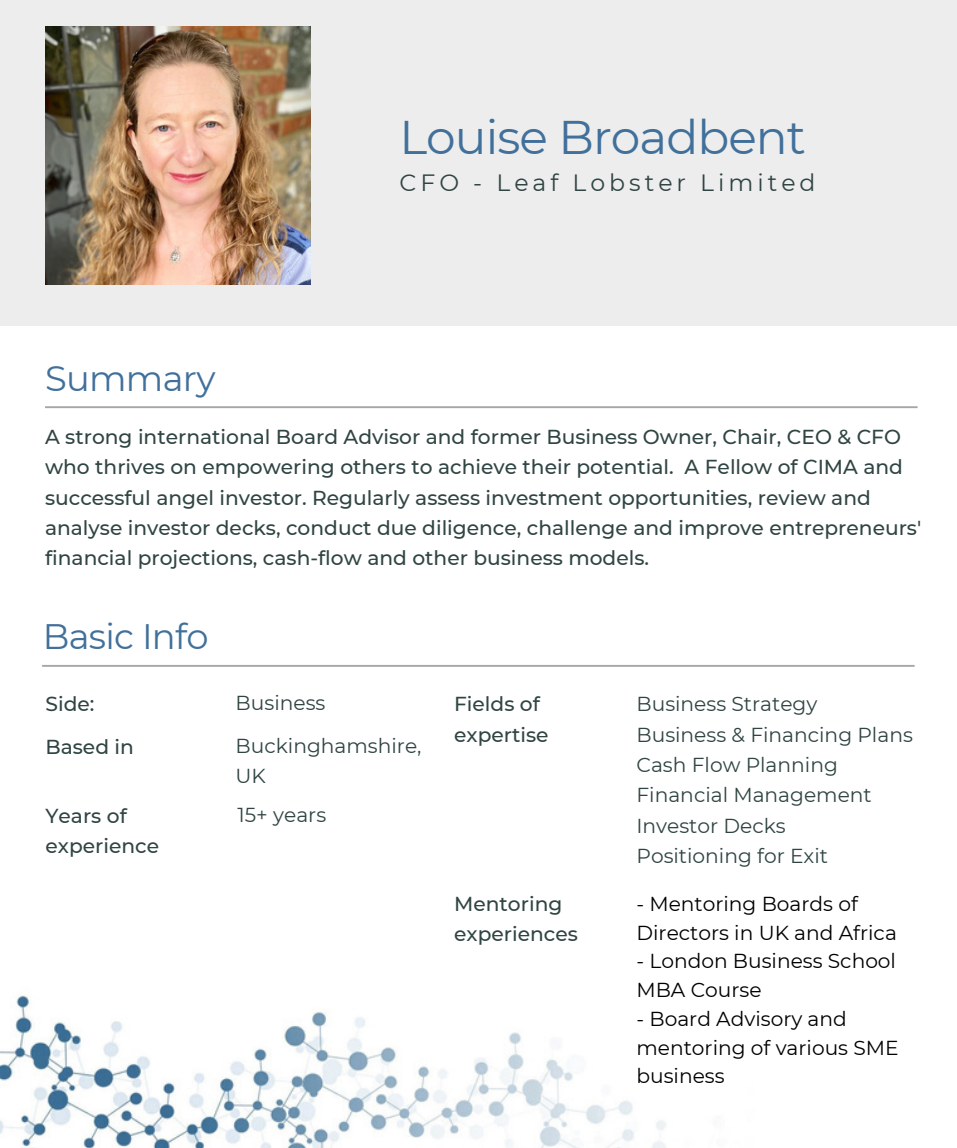
<style>
.page{position:relative;width:957px;height:1148px;background:#fff}
.page>*{position:absolute;margin:0;border:0;box-sizing:border-box;transform-origin:0 0}
.t1{font:47.02px "Montserrat";letter-spacing:-.02em;color:#41709b}
.t2{font:35.32px "Montserrat";letter-spacing:-.02em;color:#41709b}
.t3{font:23.62px "Montserrat";letter-spacing:.17em;color:#304543}
.t4{font:500 20.25px/30.4px "Montserrat";color:#304543}
.t5{font:20.25px/30.4px "Montserrat";color:#304543}
.t6{font:20.25px/28.8px "Montserrat";color:#000}
</style>
<div class="page">
<div style="left:0;top:0;width:957px;height:326px;background:#ededed"></div>
<svg style="left:42px;top:665px;width:872px;height:2px;background:#adadad"></svg>
<svg style="left:45px;top:406px;width:872px;height:2px;background:#b0b0b0"></svg>
<img style="left:45px;top:26px;width:265px;height:258px">
<img style="left:0;top:995px;width:666px;height:152px">
<h1 class="t1" style="left:399px;top:108px;width:408px">Louise Broadbent</h1>
<p class="t3" style="left:399px;top:168px;width:417px">CFO - Leaf Lobster Limited</p>
<h2 class="t2" style="left:45px;top:356px;width:172px">Summary</h2>
<p class="t4" style="left:45px;top:421px;width:878px">A strong international Board Advisor and former Business Owner, Chair, CEO &amp; CFO who thrives on empowering others to achieve their potential. A Fellow of CIMA and successful angel investor. Regularly assess investment opportunities, review and analyse investor decks, conduct due diligence, challenge and improve entrepreneurs' financial projections, cash-flow and other business models.</p>
<h2 class="t2" style="left:43px;top:614px;width:167px">Basic Info</h2>
<p class="t4" style="left:45px;top:689px;width:50px">Side:</p>
<p class="t5" style="left:236px;top:688px;width:91px">Business</p>
<p class="t4" style="left:45px;top:731px;width:90px">Based in</p>
<p class="t5" style="left:236px;top:730px;width:187px">Buckinghamshire,<br>UK</p>
<p class="t4" style="left:45px;top:800px;width:115px">Years of experience</p>
<p class="t5" style="left:238px;top:799px;width:90px">15+ years</p>
<p class="t4" style="left:454px;top:689px;width:96px">Fields of expertise</p>
<p class="t5" style="left:636px;top:689px;width:278px">Business Strategy<br>Business &amp; Financing Plans<br>Cash Flow Planning<br>Financial Management<br>Investor Decks<br>Positioning for Exit</p>
<p class="t4" style="left:454px;top:888px;width:125px">Mentoring experiences</p>
<p class="t6" style="left:636px;top:889px;width:262px">- Mentoring Boards of<br>Directors in UK and Africa</p>
<p class="t6" style="left:636px;top:946px;width:261px">- London Business School<br>MBA Course</p>
<p class="t6" style="left:636px;top:1004px;width:264px">- Board Advisory and mentoring of various SME business</p>
</div>
